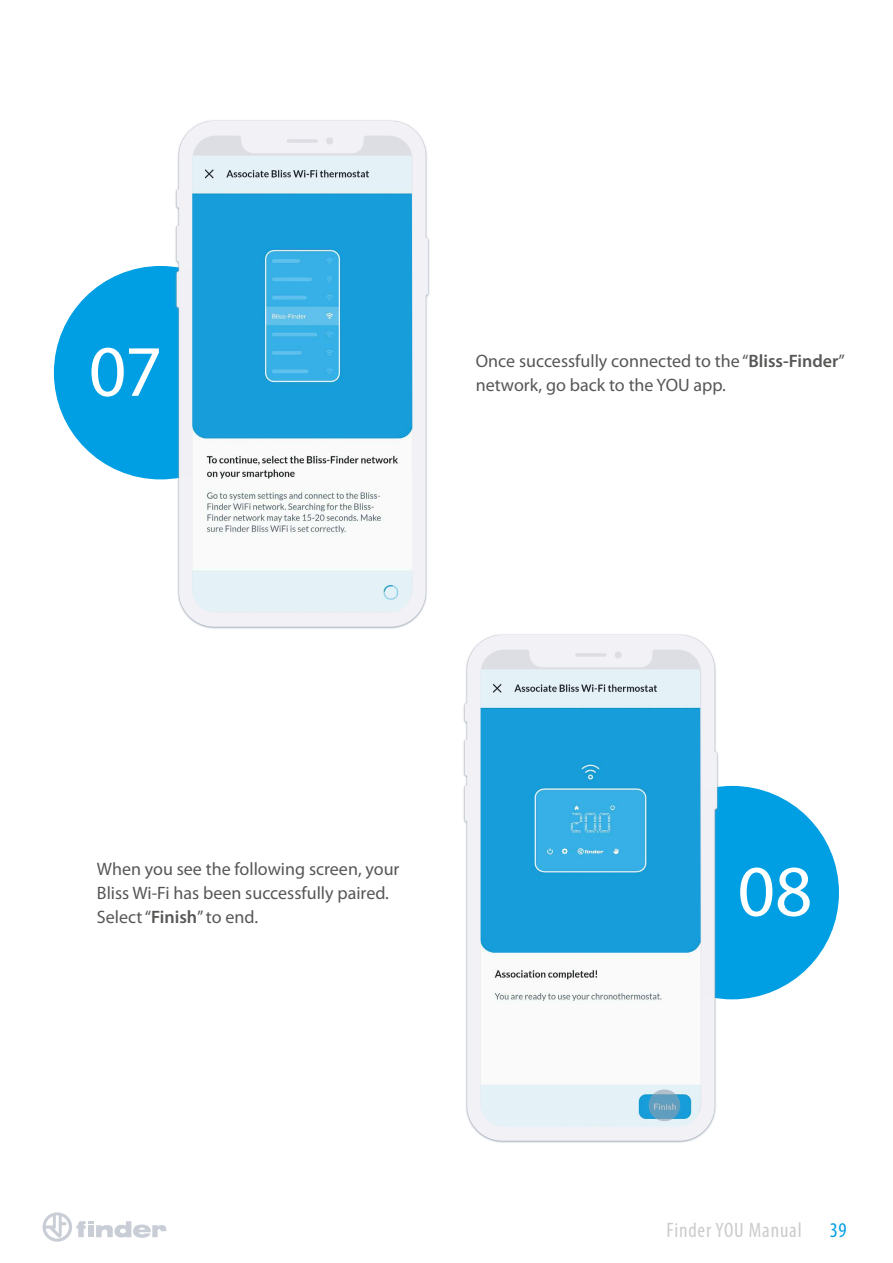
<style>
.page{position:relative;width:893px;height:1263px;background:#fff}
.page>*{position:absolute;margin:0;border:0;box-sizing:border-box;transform-origin:0 0}
.t1{font:72.9px "Myriad Pro";color:#fff}
.t2{font:condensed 21px "Myriad Pro";letter-spacing:.04em;color:#ccc}
.t3{font:condensed 21px "Myriad Pro";color:#009fe3}
.t4{font:18px/24px "Myriad Pro";color:#575756}
.s1{font-weight:600}
</style>
<div class="page">
<svg style="left:43px;top:1212px;width:123px;height:30px"></svg>
<div style="left:54px;top:266px;width:213px;height:213px;background:#009fe3;border-radius:50%"></div>
<div style="left:625px;top:786px;width:214px;height:213px;background:#009fe3;border-radius:50%"></div>
<img style="left:141px;top:120px;width:289px;height:509px">
<img style="left:192px;top:156px;width:220px;height:456px">
<img style="left:429px;top:621px;width:316px;height:522px">
<img style="left:481px;top:669px;width:220px;height:458px">
<svg style="left:649px;top:1089px;width:31px;height:32px"></svg>
<h1 class="t1" style="left:89px;top:326px;width:75px">07</h1>
<p class="t4" style="left:476px;top:349px;width:371px">Once successfully connected to the “<span class="s1">Bliss-Finder</span>” network, go back to the YOU app.</p>
<p class="t4" style="left:97px;top:857px;width:304px">When you see the following screen, your<br>Bliss Wi-Fi has been successfully paired.<br>Select “<span class="s1">Finish</span>” to end.</p>
<h1 class="t1" style="left:738px;top:846px;width:76px">08</h1>
<p class="t2" style="left:666px;top:1218px;width:137px">Finder YOU Manual</p>
<p class="t3" style="left:830px;top:1218px;width:19px">39</p>
</div>
